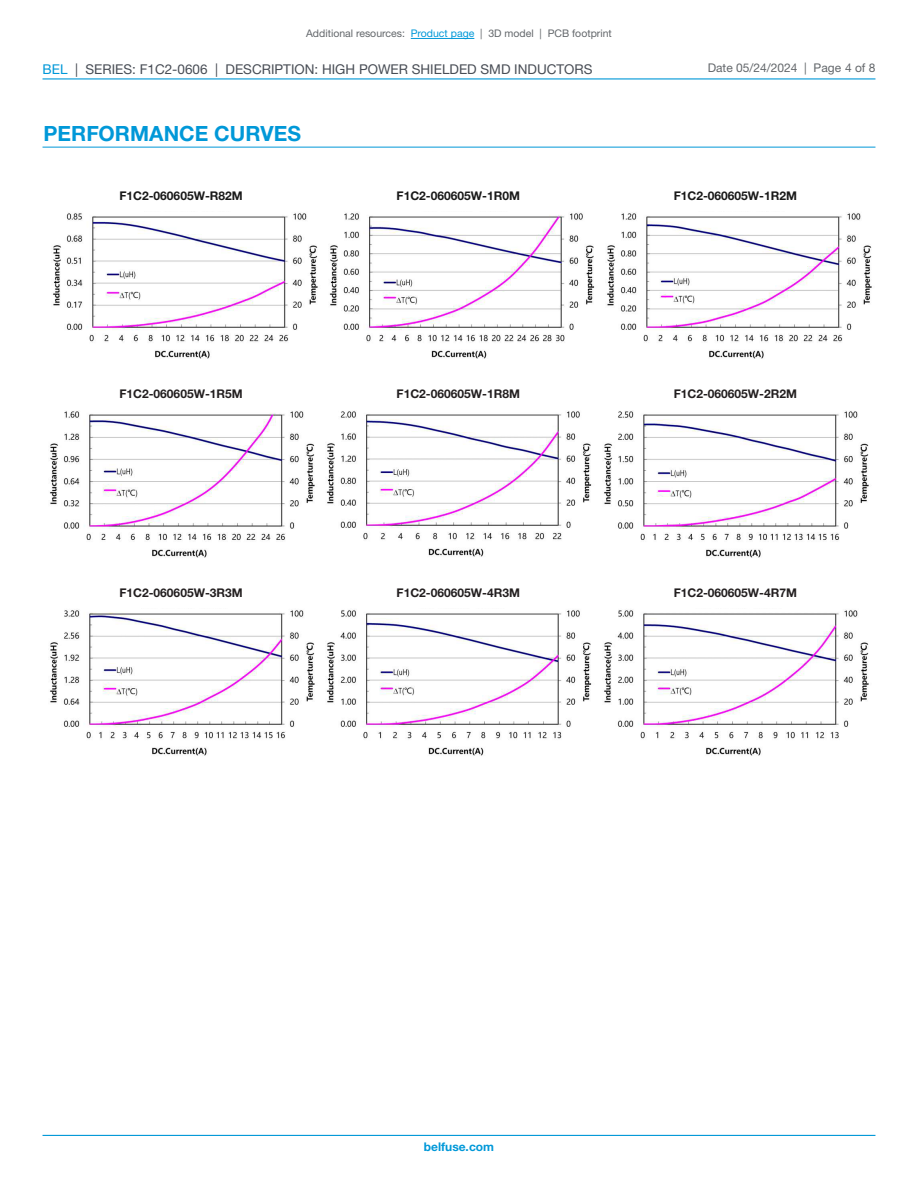
<style>
.page{position:relative;width:918px;height:1188px;background:#fff}
.page>*{position:absolute;margin:0;border:0;box-sizing:border-box;transform-origin:0 0}
.t1{font:700 21px "Helvetica Neue LT Pro";color:#0098d8}
.t2{font:13.5px "Helvetica Neue LT Pro";color:#484d55}
.t3{font:700 12px "Helvetica Neue LT Pro";color:#231f20}
.t4{font:700 12px "Helvetica Neue LT Pro";color:#191919}
.t5{font:12px "Helvetica Neue LT Pro";color:#63676b}
.t6{font:700 12px "Helvetica Neue LT Pro";color:#0098d8}
.t7{font:10.5px "Helvetica Neue LT Pro";color:#63676b}
.s1{color:#0098d8}
</style>
<div class="page">
<hr style="left:43px;top:1135px;width:832px;height:1px;background:#0098d8">
<hr style="left:411px;top:38px;width:63px;height:1px;background:#0098d8">
<hr style="left:43px;top:78px;width:832px;height:2px;background:#0098d8">
<hr style="left:43px;top:147px;width:832px;height:1px;background:#0098d8">
<img style="left:53px;top:212px;width:265px;height:147px">
<img style="left:329px;top:213px;width:266px;height:146px">
<img style="left:607px;top:212px;width:265px;height:147px">
<img style="left:50px;top:411px;width:265px;height:147px">
<img style="left:326px;top:410px;width:266px;height:147px">
<img style="left:604px;top:410px;width:265px;height:148px">
<img style="left:50px;top:610px;width:265px;height:146px">
<img style="left:326px;top:609px;width:266px;height:147px">
<img style="left:604px;top:609px;width:265px;height:147px">
<p class="t7" style="left:306px;top:27px;width:307px">Additional resources: <span class="s1">Product page</span> | 3D model | PCB footprint</p>
<p class="t2" style="left:43px;top:60px;width:552px"><span class="s1">BEL</span> | SERIES: F1C2-0606 | DESCRIPTION: HIGH POWER SHIELDED SMD INDUCTORS</p>
<p class="t1" style="left:44px;top:120px;width:259px">PERFORMANCE CURVES</p>
<p class="t5" style="left:708px;top:61px;width:169px">Date 05/24/2024 | Page 4 of 8</p>
<p class="t4" style="left:119px;top:188px;width:125px">F1C2-060605W-R82M</p>
<p class="t4" style="left:397px;top:188px;width:125px">F1C2-060605W-1R0M</p>
<p class="t4" style="left:674px;top:188px;width:125px">F1C2-060605W-1R2M</p>
<p class="t3" style="left:119px;top:386px;width:125px">F1C2-060605W-1R5M</p>
<p class="t3" style="left:397px;top:386px;width:125px">F1C2-060605W-1R8M</p>
<p class="t3" style="left:674px;top:386px;width:125px">F1C2-060605W-2R2M</p>
<p class="t3" style="left:119px;top:585px;width:125px">F1C2-060605W-3R3M</p>
<p class="t3" style="left:397px;top:585px;width:125px">F1C2-060605W-4R3M</p>
<p class="t3" style="left:674px;top:585px;width:125px">F1C2-060605W-4R7M</p>
<p class="t6" style="left:424px;top:1139px;width:72px">belfuse.com</p>
</div>
